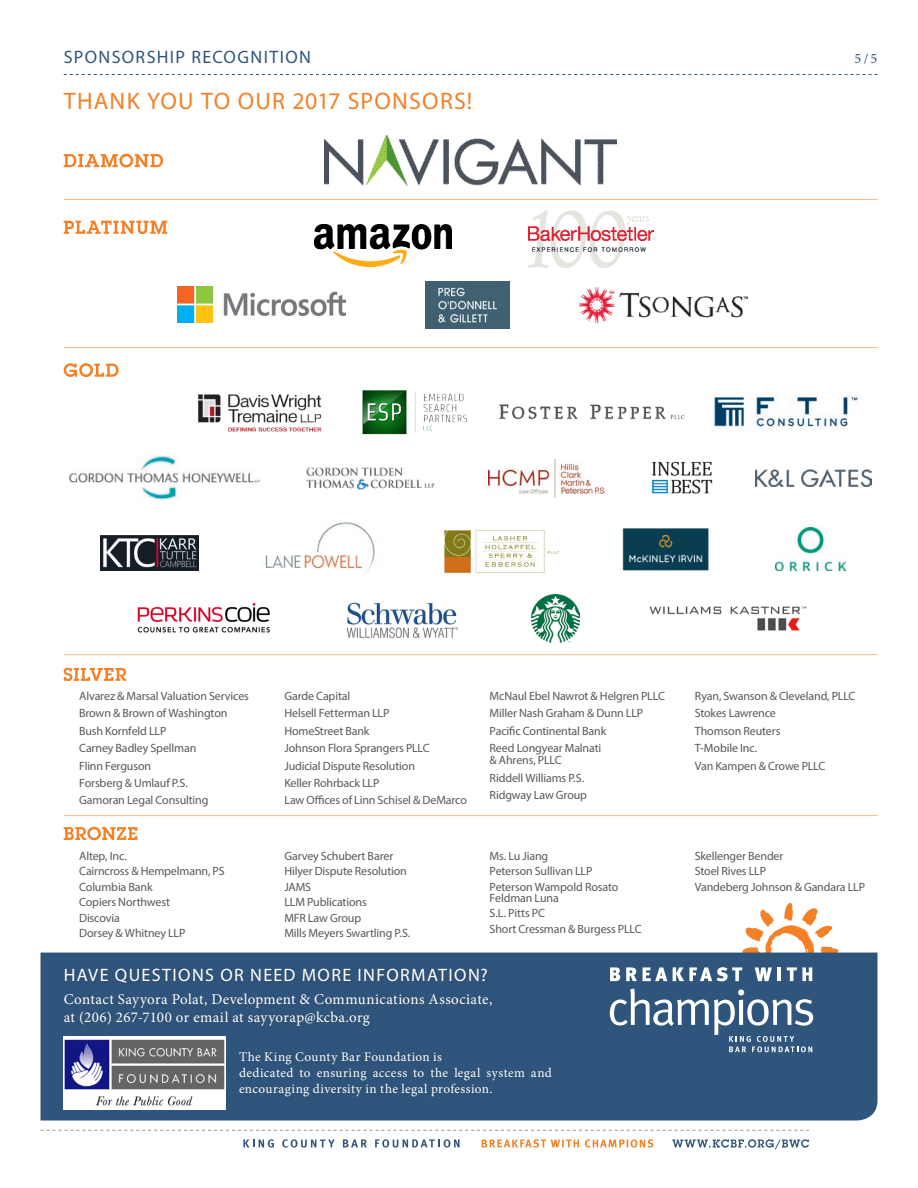
<style>
.page{position:relative;width:918px;height:1188px;background:#fff}
.page>*{position:absolute;margin:0;border:0;box-sizing:border-box;transform-origin:0 0}
.Head_1{font:24px "Myriad Pro";letter-spacing:.05em;color:#f48026}
.Head_1-2{font:18px "Myriad Pro";letter-spacing:.075em;color:#fff}
.Head_1-3{font:18px "Myriad Pro";letter-spacing:.075em;color:#30557c}
.t1{font:15px "Minion Pro";letter-spacing:.02em;color:#fff}
.t2{font:14.25px "Minion Pro";color:#30557c}
.t3{font:13.2px/16.2px "Minion Pro";letter-spacing:.03em;color:#fff}
.Sponsors_-_Bronze{font:12px/12px "Myriad Pro";letter-spacing:-.015em;color:#57585a}
</style>
<div class="page">
<div style="left:40px;top:953px;width:838px;height:167px;background:#30557c"></div>
<hr style="left:64px;top:654px;width:814px;height:1px;background:#fbbb87">
<hr style="left:64px;top:347px;width:814px;height:1px;background:#fbbb87">
<hr style="left:64px;top:199px;width:814px;height:1px;background:#fbbb87">
<svg style="left:40px;top:1130px;width:769px;height:1px"></svg>
<svg style="left:64px;top:74px;width:814px;height:1px"></svg>
<svg style="left:610px;top:902px;width:233px;height:150px"></svg>
<div style="left:63px;top:966px;width:429px;height:21px;background:#2f5378"></div>
<div style="left:63px;top:991px;width:434px;height:39px;background:#2f547a"></div>
<div style="left:238px;top:1049px;width:318px;height:52px;background:#2f547b"></div>
<svg style="left:64px;top:154px;width:99px;height:13px"></svg>
<svg style="left:64px;top:221px;width:103px;height:13px"></svg>
<svg style="left:64px;top:363px;width:55px;height:14px"></svg>
<svg style="left:482px;top:1139px;width:171px;height:9px"></svg>
<svg style="left:243px;top:1139px;width:31px;height:9px"></svg>
<svg style="left:282px;top:1139px;width:53px;height:9px"></svg>
<svg style="left:343px;top:1139px;width:24px;height:8px"></svg>
<svg style="left:375px;top:1139px;width:85px;height:9px"></svg>
<svg style="left:672px;top:1139px;width:137px;height:11px"></svg>
<img style="left:325px;top:136px;width:291px;height:50px">
<img style="left:314px;top:225px;width:137px;height:41px">
<img style="left:529px;top:210px;width:124px;height:58px">
<img style="left:579px;top:287px;width:169px;height:37px">
<img style="left:178px;top:287px;width:168px;height:36px">
<hr style="left:64px;top:815px;width:814px;height:1px;background:#fbbb87">
<svg style="left:64px;top:668px;width:62px;height:13px"></svg>
<svg style="left:64px;top:827px;width:73px;height:13px"></svg>
<img style="left:362px;top:390px;width:106px;height:45px">
<img style="left:198px;top:394px;width:124px;height:38px">
<img style="left:499px;top:404px;width:186px;height:16px">
<img style="left:713px;top:395px;width:145px;height:34px">
<img style="left:69px;top:455px;width:191px;height:46px">
<img style="left:101px;top:536px;width:97px;height:35px">
<img style="left:444px;top:529px;width:115px;height:45px">
<img style="left:775px;top:528px;width:70px;height:43px">
<img style="left:137px;top:603px;width:133px;height:30px">
<img style="left:426px;top:281px;width:84px;height:47px">
<img style="left:649px;top:606px;width:158px;height:25px">
<img style="left:346px;top:602px;width:112px;height:36px">
<img style="left:488px;top:460px;width:116px;height:37px">
<img style="left:651px;top:461px;width:62px;height:33px">
<img style="left:755px;top:469px;width:116px;height:17px">
<img style="left:306px;top:467px;width:129px;height:23px">
<img style="left:265px;top:522px;width:110px;height:49px">
<img style="left:622px;top:528px;width:87px;height:43px">
<img style="left:531px;top:595px;width:49px;height:48px">
<img style="left:64px;top:1037px;width:162px;height:72px">
<p class="Head_1-3" style="left:64px;top:46px;width:249px">SPONSORSHIP RECOGNITION</p>
<p class="t2" style="left:855px;top:49px;width:24px">5/5</p>
<p class="Head_1" style="left:64px;top:86px;width:410px">THANK YOU TO OUR 2017 SPONSORS!</p>
<p class="Sponsors_-_Bronze" style="left:79px;top:690px;width:171px">Alvarez &amp; Marsal Valuation Services</p>
<p class="Sponsors_-_Bronze" style="left:79px;top:707px;width:150px">Brown &amp; Brown of Washington</p>
<p class="Sponsors_-_Bronze" style="left:79px;top:724px;width:89px">Bush Kornfeld LLP</p>
<p class="Sponsors_-_Bronze" style="left:79px;top:742px;width:119px">Carney Badley Spellman</p>
<p class="Sponsors_-_Bronze" style="left:79px;top:759px;width:74px">Flinn Ferguson</p>
<p class="Sponsors_-_Bronze" style="left:79px;top:777px;width:110px">Forsberg &amp; Umlauf P.S.</p>
<p class="Sponsors_-_Bronze" style="left:79px;top:794px;width:131px">Gamoran Legal Consulting</p>
<p class="Sponsors_-_Bronze" style="left:79px;top:849px;width:49px">Altep, Inc.</p>
<p class="Sponsors_-_Bronze" style="left:79px;top:865px;width:147px">Cairncross &amp; Hempelmann, PS</p>
<p class="Sponsors_-_Bronze" style="left:79px;top:880px;width:75px">Columbia Bank</p>
<p class="Sponsors_-_Bronze" style="left:79px;top:896px;width:92px">Copiers Northwest</p>
<p class="Sponsors_-_Bronze" style="left:79px;top:911px;width:42px">Discovia</p>
<p class="Sponsors_-_Bronze" style="left:79px;top:927px;width:108px">Dorsey &amp; Whitney LLP</p>
<p class="Sponsors_-_Bronze" style="left:284px;top:690px;width:68px">Garde Capital</p>
<p class="Sponsors_-_Bronze" style="left:284px;top:707px;width:106px">Helsell Fetterman LLP</p>
<p class="Sponsors_-_Bronze" style="left:284px;top:724px;width:87px">HomeStreet Bank</p>
<p class="Sponsors_-_Bronze" style="left:284px;top:742px;width:147px">Johnson Flora Sprangers PLLC</p>
<p class="Sponsors_-_Bronze" style="left:284px;top:759px;width:132px">Judicial Dispute Resolution</p>
<p class="Sponsors_-_Bronze" style="left:284px;top:777px;width:97px">Keller Rohrback LLP</p>
<p class="Sponsors_-_Bronze" style="left:284px;top:794px;width:184px">Law Offices of Linn Schisel &amp; DeMarco</p>
<p class="Sponsors_-_Bronze" style="left:284px;top:849px;width:110px">Garvey Schubert Barer</p>
<p class="Sponsors_-_Bronze" style="left:284px;top:865px;width:124px">Hilyer Dispute Resolution</p>
<p class="Sponsors_-_Bronze" style="left:284px;top:880px;width:28px">JAMS</p>
<p class="Sponsors_-_Bronze" style="left:284px;top:896px;width:84px">LLM Publications</p>
<p class="Sponsors_-_Bronze" style="left:284px;top:911px;width:78px">MFR Law Group</p>
<p class="Sponsors_-_Bronze" style="left:284px;top:927px;width:127px">Mills Meyers Swartling P.S.</p>
<p class="Sponsors_-_Bronze" style="left:490px;top:690px;width:177px">McNaul Ebel Nawrot &amp; Helgren PLLC</p>
<p class="Sponsors_-_Bronze" style="left:490px;top:707px;width:155px">Miller Nash Graham &amp; Dunn LLP</p>
<p class="Sponsors_-_Bronze" style="left:490px;top:724px;width:118px">Pacific Continental Bank</p>
<p class="Sponsors_-_Bronze" style="left:490px;top:742px;width:113px">Reed Longyear Malnati &amp; Ahrens, PLLC</p>
<p class="Sponsors_-_Bronze" style="left:490px;top:771px;width:96px">Riddell Williams P.S.</p>
<p class="Sponsors_-_Bronze" style="left:490px;top:789px;width:99px">Ridgway Law Group</p>
<p class="Sponsors_-_Bronze" style="left:490px;top:849px;width:60px">Ms. Lu Jiang</p>
<p class="Sponsors_-_Bronze" style="left:490px;top:865px;width:104px">Peterson Sullivan LLP</p>
<p class="Sponsors_-_Bronze" style="left:490px;top:881px;width:130px;line-height:11.2px">Peterson Wampold Rosato<br>Feldman Luna</p>
<p class="Sponsors_-_Bronze" style="left:490px;top:907px;width:57px">S.L. Pitts PC</p>
<p class="Sponsors_-_Bronze" style="left:490px;top:923px;width:154px">Short Cressman &amp; Burgess PLLC</p>
<p class="Head_1-2" style="left:64px;top:964px;width:426px">HAVE QUESTIONS OR NEED MORE INFORMATION?</p>
<p class="t1" style="left:64px;top:989px;width:430px">Contact Sayyora Polat, Development &amp; Communications Associate,</p>
<p class="t1" style="left:64px;top:1007px;width:308px">at (206) 267-7100 or email at sayyorap@kcba.org</p>
<p class="t3" style="left:239px;top:1049px;width:205px">The King County Bar Foundation is</p>
<p class="t3" style="left:239px;top:1065px;width:314px">dedicated to ensuring access to the legal system and encouraging diversity in the legal profession.</p>
<p class="Sponsors_-_Bronze" style="left:695px;top:690px;width:162px">Ryan, Swanson &amp; Cleveland, PLLC</p>
<p class="Sponsors_-_Bronze" style="left:695px;top:707px;width:83px">Stokes Lawrence</p>
<p class="Sponsors_-_Bronze" style="left:695px;top:724px;width:87px">Thomson Reuters</p>
<p class="Sponsors_-_Bronze" style="left:695px;top:742px;width:64px">T-Mobile Inc.</p>
<p class="Sponsors_-_Bronze" style="left:695px;top:759px;width:132px">Van Kampen &amp; Crowe PLLC</p>
<p class="Sponsors_-_Bronze" style="left:695px;top:849px;width:90px">Skellenger Bender</p>
<p class="Sponsors_-_Bronze" style="left:695px;top:865px;width:73px">Stoel Rives LLP</p>
<p class="Sponsors_-_Bronze" style="left:695px;top:880px;width:172px">Vandeberg Johnson &amp; Gandara LLP</p>
</div>
